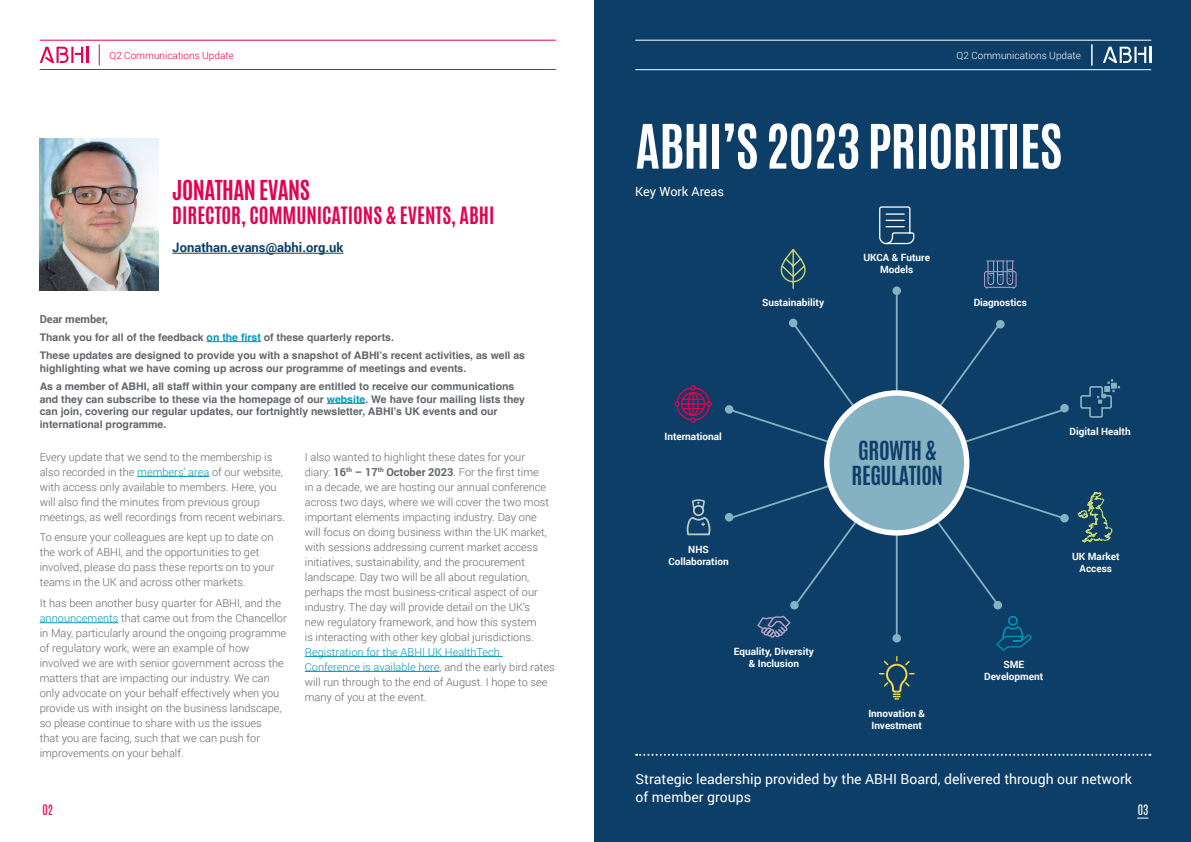
<style>
.page{position:relative;width:1191px;height:842px;background:#fff}
.page>*{position:absolute;margin:0;border:0;box-sizing:border-box;transform-origin:0 0}
.t1{font:700 52px "Antonio";letter-spacing:-.02em;color:#fff}
.t2{font:700 23px "Antonio";letter-spacing:-.02em;color:#e5004e}
.t3{font:700 22px/25px "Antonio";letter-spacing:-.02em;color:#0d3e67;text-align:center}
.t4{font:700 20px "Antonio";color:#e5004e}
.t5{font:14px/18px "Roboto";color:#fff}
.t6{font:700 13px "Roboto";color:#0d3e67}
.t7{font:12.6px "Roboto";color:#fff}
.t8{font:12px "Antonio";color:#e5004e}
.t9{font:12px "Antonio";color:#fff}
.t10{font:300 11px/15px "Roboto";color:#62656a}
.t11{font:700 11px "Roboto";color:#62656a}
.t12{font:700 10.5px/18.3px "Helvetica";color:#62656a}
.t13{font:700 10px/12px "Roboto";color:#fff;text-align:center}
.t14{font:300 10px "Roboto";color:#e5004e}
.t15{font:300 10px "Roboto";color:#fff}
.s1{color:#0097b7}
.s2{font-weight:700}
</style>
<div class="page">
<hr style="left:40px;top:40px;width:516px;height:1px;background:#e5004e">
<hr style="left:40px;top:69px;width:516px;height:1px;background:#e5004e">
<svg style="left:99px;top:44px;width:1px;height:22px"></svg>
<svg style="left:40px;top:47px;width:48px;height:16px"></svg>
<div style="left:594px;top:0;width:597px;height:842px;background:#0d3e67"></div>
<hr style="left:207px;top:341px;width:54px;height:1px;background:#0097b7">
<hr style="left:327px;top:403px;width:38px;height:1px;background:#0097b7">
<img style="left:40px;top:139px;width:118px;height:151px">
<hr style="left:172px;top:253px;width:171px;height:1px;background:#0d3e67">
<hr style="left:137px;top:476px;width:72px;height:1px;background:#0097b7">
<hr style="left:40px;top:622px;width:78px;height:1px;background:#0097b7">
<hr style="left:305px;top:656px;width:197px;height:1px;background:#0097b7">
<hr style="left:305px;top:671px;width:134px;height:1px;background:#0097b7">
<svg style="left:1102px;top:47px;width:49px;height:16px"></svg>
<hr style="left:635px;top:40px;width:516px;height:1px;background:#fff">
<hr style="left:635px;top:69px;width:516px;height:1px;background:#fff">
<svg style="left:1091px;top:44px;width:1px;height:22px"></svg>
<hr style="left:896px;top:293px;width:1px;height:346px;background:#85b2c2">
<svg style="left:731px;top:408px;width:331px;height:112px"></svg>
<svg style="left:792px;top:323px;width:208px;height:285px"></svg>
<div style="left:826px;top:393px;width:140px;height:140px;background:#85b2c2;border-radius:50%"></div>
<div style="left:824px;top:390px;width:145px;height:146px;border:5px solid #fff;border-radius:50%"></div>
<svg style="left:984px;top:260px;width:32px;height:29px"></svg>
<svg style="left:780px;top:248px;width:26px;height:41px"></svg>
<svg style="left:1080px;top:379px;width:40px;height:39px"></svg>
<svg style="left:757px;top:615px;width:34px;height:23px"></svg>
<svg style="left:674px;top:385px;width:38px;height:38px"></svg>
<svg style="left:879px;top:656px;width:35px;height:44px"></svg>
<svg style="left:996px;top:616px;width:35px;height:35px"></svg>
<svg style="left:686px;top:499px;width:24px;height:36px"></svg>
<div style="left:892px;top:286px;width:9px;height:9px;background:#85b2c2;border-radius:50%"></div>
<div style="left:892px;top:634px;width:9px;height:8px;background:#85b2c2;border-radius:50%"></div>
<div style="left:993px;top:601px;width:9px;height:8px;background:#85b2c2;border-radius:50%"></div>
<div style="left:1060px;top:514px;width:8px;height:8px;background:#85b2c2;border-radius:50%"></div>
<div style="left:790px;top:601px;width:8px;height:8px;background:#85b2c2;border-radius:50%"></div>
<div style="left:789px;top:319px;width:8px;height:8px;background:#85b2c2;border-radius:50%"></div>
<div style="left:996px;top:320px;width:8px;height:8px;background:#85b2c2;border-radius:50%"></div>
<div style="left:725px;top:513px;width:8px;height:8px;background:#85b2c2;border-radius:50%"></div>
<div style="left:725px;top:405px;width:8px;height:9px;background:#85b2c2;border-radius:50%"></div>
<div style="left:1060px;top:404px;width:8px;height:8px;background:#85b2c2;border-radius:50%"></div>
<svg style="left:879px;top:206px;width:36px;height:39px"></svg>
<svg style="left:636px;top:754px;width:514px;height:2px"></svg>
<svg style="left:1077px;top:492px;width:35px;height:51px"></svg>
<p class="t14" style="left:110px;top:48px;width:126px">Q2 Communications Update</p>
<h2 class="t2" style="left:172px;top:173px;width:139px">JONATHAN EVANS</h2>
<h3 class="t4" style="left:172px;top:201px;width:324px">DIRECTOR, COMMUNICATIONS &amp; EVENTS, ABHI</h3>
<p class="t6" style="left:172px;top:238px;width:173px">Jonathan.evans@abhi.org.uk</p>
<p class="t11" style="left:40px;top:311px;width:70px">Dear member,</p>
<p class="t12" style="left:40px;top:329px;width:487px">Thank you for all of the feedback <span class="s1">on the first</span> of these quarterly reports.<br>These updates are designed to provide you with a snapshot of ABHI’s recent activities, as well as</p>
<p class="t12" style="left:40px;top:360px;width:476px">highlighting what we have coming up across our programme of meetings and events.<br>As a member of ABHI, all staff within your company are entitled to receive our communications</p>
<p class="t12" style="left:40px;top:394px;width:487px;line-height:12.6px">and they can subscribe to these via the homepage of our <span class="s1">website</span>. We have four mailing lists they can join, covering our regular updates, our fortnightly newsletter, ABHI’s UK events and our international programme.</p>
<p class="t10" style="left:40px;top:449px;width:247px">Every update that we send to the membership is also recorded in the <span class="s1">members’ area</span> of our website, with access only available to members. Here, you will also find the minutes from previous group meetings, as well recordings from recent webinars.</p>
<p class="t10" style="left:40px;top:529px;width:236px">To ensure your colleagues are kept up to date on the work of ABHI, and the opportunities to get involved, please do pass these reports on to your teams in the UK and across other markets.</p>
<p class="t10" style="left:40px;top:595px;width:249px">It has been another busy quarter for ABHI, and the <span class="s1">announcements</span> that came out from the Chancellor in May, particularly around the ongoing programme of regulatory work, were an example of how involved we are with senior government across the matters that are impacting our industry. We can only advocate on your behalf effectively when you provide us with insight on the business landscape, so please continue to share with us the issues<br>that you are facing, such that we can push for improvements on your behalf.</p>
<p class="t8" style="left:43px;top:801px;width:12px">02</p>
<p class="t10" style="left:305px;top:449px;width:246px">I also wanted to highlight these dates for your diary: <span class="s2">16</span><sup>th</sup> <span class="s2">– 17</span><sup>th</sup> <span class="s2">October 2023</span>. For the first time in a decade, we are hosting our annual conference across two days, where we will cover the two most important elements impacting industry. Day one will focus on doing business within the UK market, with sessions addressing current market access initiatives, sustainability, and the procurement landscape. Day two will be all about regulation, perhaps the most business-critical aspect of our industry. The day will provide detail on the UK’s new regulatory framework, and how this system<br>is interacting with other key global jurisdictions.</p>
<p class="t10" style="left:305px;top:644px;width:251px"><span class="s1">Registration for the ABHI UK HealthTech Conference is available here</span>, and the early bird rates will run through to the end of August. I hope to see many of you at the event.</p>
<p class="t15" style="left:956px;top:48px;width:126px">Q2 Communications Update</p>
<h1 class="t1" style="left:635px;top:107px;width:428px">ABHI’S 2023 PRIORITIES</h1>
<p class="t7" style="left:635px;top:183px;width:90px">Key Work Areas</p>
<p class="t13" style="left:762px;top:296px;width:63px">Sustainability</p>
<p class="t13" style="left:863px;top:251px;width:68px">UKCA &amp; Future<br>Models</p>
<p class="t13" style="left:973px;top:296px;width:55px">Diagnostics</p>
<p class="t13" style="left:664px;top:430px;width:59px">International</p>
<p class="t13" style="left:668px;top:543px;width:62px">NHS<br>Collaboration</p>
<p class="t13" style="left:734px;top:645px;width:82px">Equality, Diversity &amp; Inclusion</p>
<h3 class="t3" style="left:851px;top:438px;width:93px">GROWTH &amp;<br>REGULATION</h3>
<p class="t13" style="left:868px;top:707px;width:58px">Innovation &amp;<br>Investment</p>
<p class="t13" style="left:1069px;top:425px;width:63px">Digital Health</p>
<p class="t13" style="left:1072px;top:550px;width:49px">UK Market<br>Access</p>
<p class="t13" style="left:984px;top:658px;width:61px">SME<br>Development</p>
<p class="t5" style="left:635px;top:770px;width:498px">Strategic leadership provided by the ABHI Board, delivered through our network of member groups</p>
<p class="t9" style="left:1137px;top:801px;width:12px">03</p>
</div>
